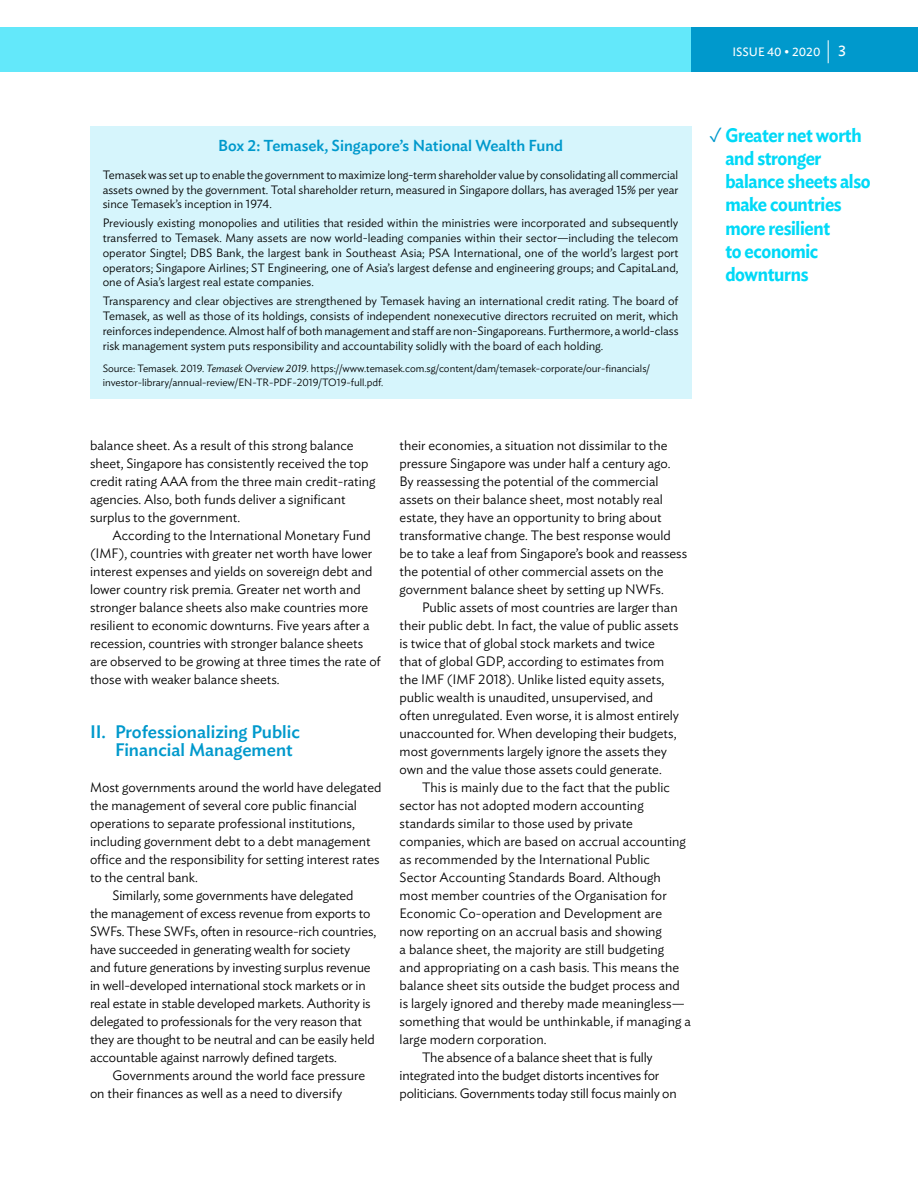
<style>
.page{position:relative;width:918px;height:1188px;background:#fff}
.page>*{position:absolute;margin:0;border:0;box-sizing:border-box;transform-origin:0 0}
.t1{font:600 19.5px/23.2px "Ideal Sans";letter-spacing:-.02em;color:#00d9f7;scale:.9 1}
.t2{font:500 18px/18px "Ideal Sans";color:#09c}
.t3{font:500 15.75px "Ideal Sans";color:#09c}
.t4{font:300 13.5px/18px "Ideal Sans";color:#000}
.t5{font:300 12px/14.7px "Ideal Sans";color:#000;text-align:justify}
.t6{font:12px "Ideal Sans";color:#fff}
.t7{font:300 10.5px/13.5px "Ideal Sans";color:#000}
.s1{font-size:15px}
.s2{font-style:italic}
.s3{color:#09c}
</style>
<div class="page">
<div style="left:0;top:27px;width:809px;height:45px;background:#63e8fa"></div>
<div style="left:691px;top:27px;width:227px;height:45px;background:#09c"></div>
<svg style="left:828px;top:40px;width:1px;height:23px"></svg>
<div style="left:90px;top:126px;width:601px;height:272px;background:#d6f5fc"></div>
<p class="t6" style="left:732px;top:43px;width:115px">ISSUE 40 • 2020 <span class="s1">3</span></p>
<p class="t3" style="left:218px;top:134px;width:347px">Box 2: Temasek, Singapore’s National Wealth Fund</p>
<p class="t5" style="left:103px;top:166px;width:577px">Temasek was set up to enable the government to maximize long-term shareholder value by consolidating all commercial assets owned by the government. Total shareholder return, measured in Singapore dollars, has averaged 15% per year since Temasek’s inception in 1974.</p>
<p class="t5" style="left:103px;top:215px;width:577px">Previously existing monopolies and utilities that resided within the ministries were incorporated and subsequently transferred to Temasek. Many assets are now world-leading companies within their sector—including the telecom operator Singtel; DBS Bank, the largest bank in Southeast Asia; PSA International, one of the world’s largest port operators; Singapore Airlines; ST Engineering, one of Asia’s largest defense and engineering groups; and CapitaLand, one of Asia’s largest real estate companies.</p>
<p class="t5" style="left:103px;top:293px;width:577px">Transparency and clear objectives are strengthened by Temasek having an international credit rating. The board of Temasek, as well as those of its holdings, consists of independent nonexecutive directors recruited on merit, which reinforces independence. Almost half of both management and staff are non-Singaporeans. Furthermore, a world-class risk management system puts responsibility and accountability solidly with the board of each holding.</p>
<p class="t7" style="left:103px;top:361px;width:549px">Source: Temasek. 2019. <span class="s2">Temasek Overview 2019</span>. https://www.temasek.com.sg/content/dam/temasek-corporate/our-financials/ investor-library/annual-review/EN-TR-PDF-2019/TO19-full.pdf.</p>
<h1 class="t1" style="left:725px;top:122px;width:163px;text-indent:-16px"><span class="s3">✓</span> Greater net worth and stronger balance sheets also make countries more resilient<br>to economic downturns</h1>
<p class="t4" style="left:90px;top:435px;width:287px">balance sheet. As a result of this strong balance sheet, Singapore has consistently received the top credit rating AAA from the three main credit-rating agencies. Also, both funds deliver a significant surplus to the government.</p>
<p class="t4" style="left:90px;top:525px;width:292px;text-indent:23px">According to the International Monetary Fund (IMF), countries with greater net worth have lower interest expenses and yields on sovereign debt and lower country risk premia. Greater net worth and stronger balance sheets also make countries more resilient to economic downturns. Five years after a recession, countries with stronger balance sheets are observed to be growing at three times the rate of those with weaker balance sheets.</p>
<h2 class="t2" style="left:115px;top:721px;width:187px;text-indent:-25px">II. Professionalizing Public<br>Financial Management</h2>
<p class="t4" style="left:90px;top:777px;width:293px">Most governments around the world have delegated</p>
<p class="t4" style="left:90px;top:795px;width:268px">the management of several core public financial</p>
<p class="t4" style="left:90px;top:813px;width:266px">operations to separate professional institutions,</p>
<p class="t4" style="left:90px;top:831px;width:282px">including government debt to a debt management</p>
<p class="t4" style="left:90px;top:849px;width:291px">office and the responsibility for setting interest rates</p>
<p class="t4" style="left:90px;top:867px;width:109px">to the central bank.</p>
<p class="t4" style="left:113px;top:885px;width:243px">Similarly, some governments have delegated</p>
<p class="t4" style="left:90px;top:903px;width:282px">the management of excess revenue from exports to</p>
<p class="t4" style="left:90px;top:921px;width:288px">SWFs. These SWFs, often in resource-rich countries,</p>
<p class="t4" style="left:90px;top:939px;width:262px">have succeeded in generating wealth for society</p>
<p class="t4" style="left:90px;top:957px;width:282px">and future generations by investing surplus revenue</p>
<p class="t4" style="left:90px;top:975px;width:277px">in well-developed international stock markets or in</p>
<p class="t4" style="left:90px;top:993px;width:282px">real estate in stable developed markets. Authority is</p>
<p class="t4" style="left:90px;top:1011px;width:274px">delegated to professionals for the very reason that</p>
<p class="t4" style="left:90px;top:1029px;width:286px">they are thought to be neutral and can be easily held</p>
<p class="t4" style="left:90px;top:1047px;width:248px">accountable against narrowly defined targets.</p>
<p class="t4" style="left:113px;top:1065px;width:254px">Governments around the world face pressure</p>
<p class="t4" style="left:90px;top:1083px;width:254px">on their finances as well as a need to diversify</p>
<p class="t4" style="left:400px;top:435px;width:289px">their economies, a situation not dissimilar to the pressure Singapore was under half a century ago.<br>By reassessing the potential of the commercial assets on their balance sheet, most notably real estate, they have an opportunity to bring about transformative change. The best response would be to take a leaf from Singapore’s book and reassess the potential of other commercial assets on the government balance sheet by setting up NWFs.</p>
<p class="t4" style="left:400px;top:597px;width:281px;text-indent:23px">Public assets of most countries are larger than their public debt. In fact, the value of public assets is twice that of global stock markets and twice that of global GDP, according to estimates from the IMF (IMF 2018). Unlike listed equity assets, public wealth is unaudited, unsupervised, and often unregulated. Even worse, it is almost entirely unaccounted for. When developing their budgets, most governments largely ignore the assets they own and the value those assets could generate.</p>
<p class="t4" style="left:422px;top:777px;width:249px">This is mainly due to the fact that the public</p>
<p class="t4" style="left:400px;top:795px;width:246px">sector has not adopted modern accounting</p>
<p class="t4" style="left:400px;top:813px;width:235px">standards similar to those used by private</p>
<p class="t4" style="left:400px;top:831px;width:288px">companies, which are based on accrual accounting</p>
<p class="t4" style="left:400px;top:849px;width:252px">as recommended by the International Public</p>
<p class="t4" style="left:400px;top:867px;width:263px">Sector Accounting Standards Board. Although</p>
<p class="t4" style="left:400px;top:885px;width:269px">most member countries of the Organisation for</p>
<p class="t4" style="left:400px;top:903px;width:264px">Economic Co-operation and Development are</p>
<p class="t4" style="left:400px;top:921px;width:264px">now reporting on an accrual basis and showing</p>
<p class="t4" style="left:400px;top:939px;width:266px">a balance sheet, the majority are still budgeting</p>
<p class="t4" style="left:400px;top:957px;width:281px">and appropriating on a cash basis. This means the</p>
<p class="t4" style="left:400px;top:975px;width:282px">balance sheet sits outside the budget process and</p>
<p class="t4" style="left:400px;top:993px;width:287px">is largely ignored and thereby made meaningless—</p>
<p class="t4" style="left:400px;top:1011px;width:293px">something that would be unthinkable, if managing a</p>
<p class="t4" style="left:400px;top:1029px;width:149px">large modern corporation.</p>
<p class="t4" style="left:422px;top:1047px;width:232px">The absence of a balance sheet that is fully</p>
<p class="t4" style="left:400px;top:1065px;width:261px">integrated into the budget distorts incentives for</p>
<p class="t4" style="left:400px;top:1083px;width:279px">politicians. Governments today still focus mainly on</p>
</div>
